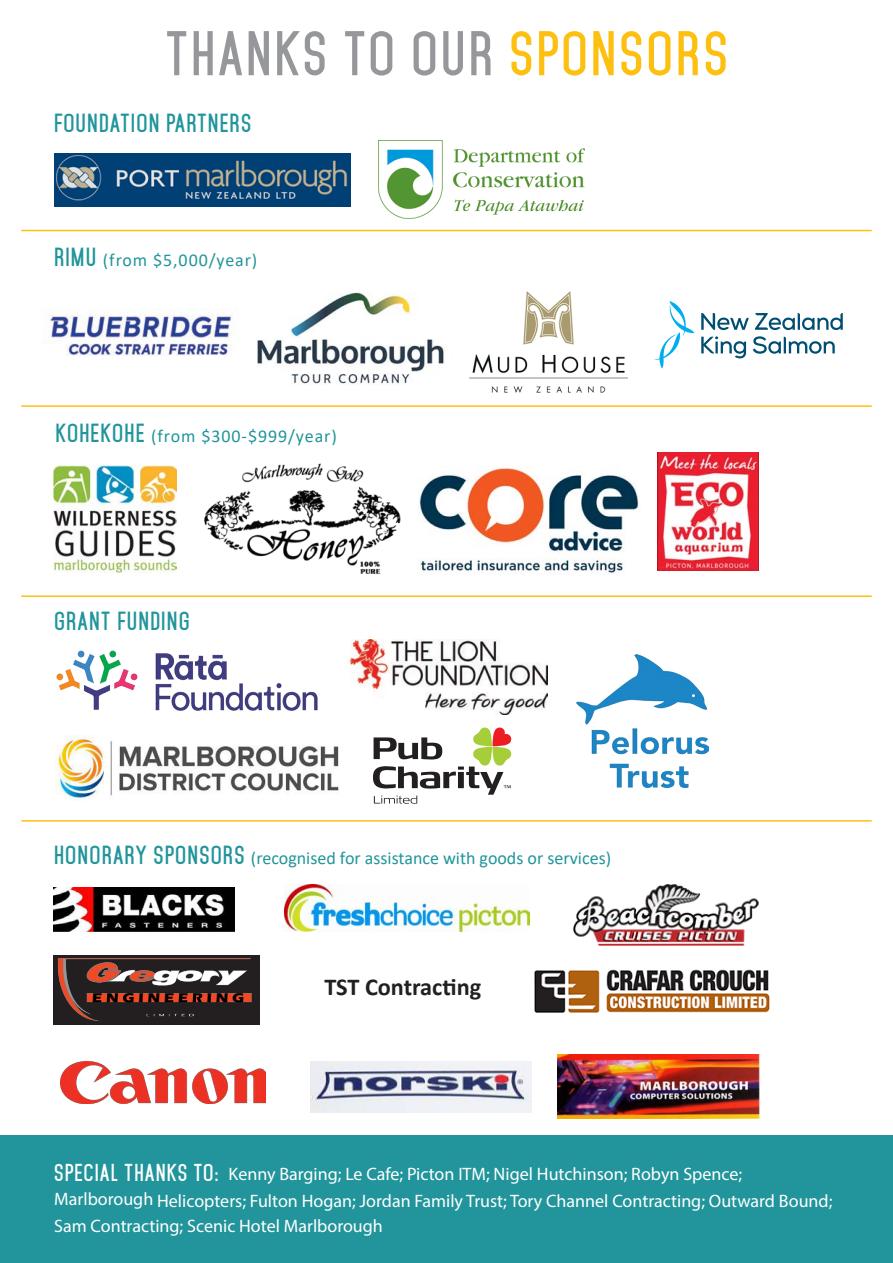
<style>
.page{position:relative;width:893px;height:1263px;background:#fff}
.page>*{position:absolute;margin:0;border:0;box-sizing:border-box;transform-origin:0 0}
.t1{font:700 54px "Mohave";letter-spacing:.05em;color:#95979a}
.t2{font:700 24.3px "Calibri";color:#231f20}
.t3{font:700 22.5px "Mohave";letter-spacing:.05em;color:#21959b}
.t4{font:18px/26.2px "Myriad Pro";color:#fff}
.t5{font:18px "Calibri";color:#21959b}
.t6{font:18px "Calibri";letter-spacing:.05em;color:#21959b}
.s1{color:#fdc011}
.s2{font-family:"Mohave";font-weight:700;font-size:22.5px}
.s3{font-family:"Mohave";font-weight:700;font-size:21px}
</style>
<div class="page">
<div style="left:0;top:1135px;width:893px;height:128px;background:#21959b"></div>
<img style="left:470px;top:291px;width:157px;height:101px">
<img style="left:54px;top:465px;width:123px;height:108px">
<img style="left:56px;top:650px;width:262px;height:61px">
<svg style="left:373px;top:727px;width:139px;height:77px"></svg>
<div style="left:54px;top:153px;width:296px;height:53px;background:#014075"></div>
<img style="left:57px;top:155px;width:290px;height:46px">
<img style="left:379px;top:141px;width:205px;height:77px">
<img style="left:54px;top:887px;width:181px;height:44px">
<img style="left:534px;top:969px;width:236px;height:44px">
<img style="left:60px;top:1061px;width:205px;height:43px">
<img style="left:573px;top:885px;width:186px;height:60px">
<hr style="left:21px;top:405px;width:851px;height:2px;background:#fdc011">
<hr style="left:21px;top:595px;width:851px;height:2px;background:#fdc011">
<hr style="left:21px;top:230px;width:851px;height:1px;background:#fdc011">
<hr style="left:21px;top:820px;width:851px;height:2px;background:#fdc011">
<img style="left:285px;top:885px;width:244px;height:46px">
<img style="left:311px;top:1061px;width:220px;height:51px">
<img style="left:558px;top:1055px;width:202px;height:63px">
<img style="left:54px;top:956px;width:206px;height:69px">
<img style="left:55px;top:735px;width:284px;height:64px">
<img style="left:203px;top:463px;width:198px;height:112px">
<img style="left:350px;top:640px;width:197px;height:74px">
<img style="left:49px;top:313px;width:186px;height:43px">
<svg style="left:701px;top:313px;width:48px;height:17px"></svg>
<svg style="left:755px;top:313px;width:88px;height:17px"></svg>
<svg style="left:654px;top:301px;width:40px;height:68px"></svg>
<svg style="left:753px;top:336px;width:82px;height:18px"></svg>
<svg style="left:701px;top:336px;width:45px;height:22px"></svg>
<img style="left:418px;top:465px;width:221px;height:109px">
<img style="left:658px;top:452px;width:100px;height:119px">
<img style="left:257px;top:292px;width:187px;height:93px">
<img style="left:577px;top:654px;width:131px;height:133px">
<p class="t1" style="left:165px;top:21px;width:564px">THANKS TO OUR <span class="s1">SPONSORS</span></p>
<p class="t3" style="left:54px;top:109px;width:199px">FOUNDATION PARTNERS</p>
<p class="t6" style="left:54px;top:248px;width:205px"><span class="s2">RIMU</span> (from $5,000/year)</p>
<p class="t6" style="left:55px;top:424px;width:283px"><span class="s2">KOHEKOHE</span> (from $300-$999/year)</p>
<p class="t3" style="left:54px;top:607px;width:137px">GRANT FUNDING</p>
<p class="t5" style="left:54px;top:846px;width:559px"><span class="s2">HONORARY SPONSORS</span> (recognised for assistance with goods or services)</p>
<p class="t2" style="left:324px;top:969px;width:158px">TST Contracting</p>
<p class="t4" style="left:54px;top:1160px;width:780px"><span class="s3">SPECIAL THANKS TO:</span> Kenny Barging; Le Cafe; Picton ITM; Nigel Hutchinson; Robyn Spence;<br>Marlborough Helicopters; Fulton Hogan; Jordan Family Trust; Tory Channel Contracting; Outward Bound;<br>Sam Contracting; Scenic Hotel Marlborough</p>
</div>
